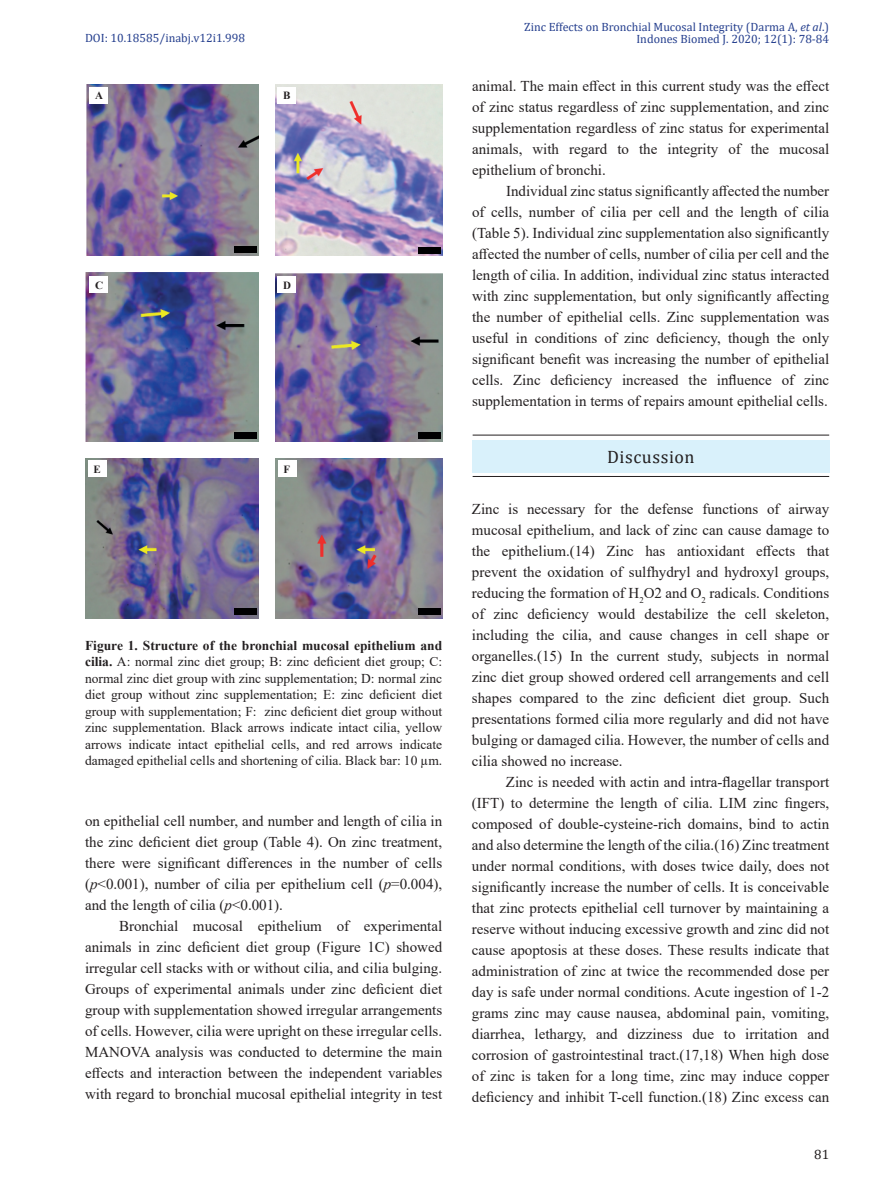
<style>
.page{position:relative;width:893px;height:1191px;background:#fff}
.page>*{position:absolute;margin:0;border:0;box-sizing:border-box;transform-origin:0 0}
.Content_Separator{font:18px "Cambria";letter-spacing:.03em;color:#231f20}
.Body_Text{font:15px/21px "Times New Roman";color:#231f20;text-align:justify}
.Figure_Legend{font:13.5px/16.5px "Times New Roman";color:#231f20;text-align:justify}
.t1{font:13.5px "Cambria";color:#231f20}
.t2{font:12px "Cambria";color:#253f8e}
.t3{font:700 10.95px "Times New Roman";color:#231f20}
.s1{font-style:italic}
.s2{font-weight:700}
</style>
<div class="page">
<img style="left:86px;top:84px;width:357px;height:172px">
<img style="left:85px;top:272px;width:358px;height:170px">
<img style="left:85px;top:458px;width:358px;height:161px">
<div style="left:259px;top:73px;width:15px;height:559px;background:#fff"></div>
<div style="left:234px;top:247px;width:22px;height:6px;background:#000001"></div>
<div style="left:418px;top:248px;width:23px;height:6px;background:#000001"></div>
<div style="left:234px;top:432px;width:22px;height:6px;background:#000001"></div>
<div style="left:418px;top:432px;width:23px;height:6px;background:#000001"></div>
<div style="left:234px;top:609px;width:22px;height:6px;background:#000001"></div>
<div style="left:418px;top:609px;width:23px;height:6px;background:#000001"></div>
<div style="left:90px;top:87px;width:18px;height:16px;background:#fff"></div>
<div style="left:278px;top:87px;width:18px;height:16px;background:#fff"></div>
<div style="left:90px;top:277px;width:18px;height:16px;background:#fff"></div>
<div style="left:278px;top:277px;width:18px;height:16px;background:#fff"></div>
<div style="left:88px;top:461px;width:18px;height:16px;background:#fff"></div>
<div style="left:278px;top:461px;width:18px;height:16px;background:#fff"></div>
<hr style="left:473px;top:435px;width:356px;height:1px;background:#231f20">
<hr style="left:473px;top:476px;width:356px;height:1px;background:#231f20">
<div style="left:472px;top:440px;width:357px;height:32px;background:#d9f1fb"></div>
<p class="t2" style="left:524px;top:19px;width:306px">Zinc Effects on Bronchial Mucosal Integrity (Darma A, <span class="s1">et al</span>.)</p>
<p class="t2" style="left:85px;top:31px;width:162px">DOI: 10.18585/inabj.v12i1.998</p>
<p class="t2" style="left:636px;top:31px;width:194px">Indones Biomed J. 2020; 12(1): 78-84</p>
<p class="t3" style="left:95px;top:88px;width:9px">A</p>
<p class="t3" style="left:283px;top:88px;width:9px">B</p>
<p class="t3" style="left:95px;top:277px;width:10px">C</p>
<p class="t3" style="left:283px;top:277px;width:9px">D</p>
<p class="t3" style="left:94px;top:461px;width:9px">E</p>
<p class="t3" style="left:283px;top:461px;width:8px">F</p>
<p class="Figure_Legend" style="left:85px;top:636px;width:359px"><span class="s2">Figure 1. Structure of the bronchial mucosal epithelium and cilia.</span> A: normal zinc diet group; B: zinc deficient diet group; C: normal zinc diet group with zinc supplementation; D: normal zinc diet group without zinc supplementation; E: zinc deficient diet group with supplementation; F: zinc deficient diet group without zinc supplementation. Black arrows indicate intact cilia, yellow arrows indicate intact epithelial cells, and red arrows indicate damaged epithelial cells and shortening of cilia. Black bar: 10 µm.</p>
<p class="Body_Text" style="left:85px;top:810px;width:359px">on epithelial cell number, and number and length of cilia in the zinc deficient diet group (Table 4). On zinc treatment, there were significant differences in the number of cells (<span class="s1">p</span>&lt;0.001), number of cilia per epithelium cell (<span class="s1">p</span>=0.004), and the length of cilia (<span class="s1">p</span>&lt;0.001).</p>
<p class="Body_Text" style="left:85px;top:915px;width:359px;text-indent:34px">Bronchial mucosal epithelium of experimental animals in zinc deficient diet group (Figure 1C) showed irregular cell stacks with or without cilia, and cilia bulging.<br>Groups of experimental animals under zinc deficient diet group with supplementation showed irregular arrangements of cells. However, cilia were upright on these irregular cells.<br>MANOVA analysis was conducted to determine the main effects and interaction between the independent variables with regard to bronchial mucosal epithelial integrity in test</p>
<p class="Body_Text" style="left:472px;top:75px;width:359px">animal. The main effect in this current study was the effect of zinc status regardless of zinc supplementation, and zinc supplementation regardless of zinc status for experimental animals, with regard to the integrity of the mucosal epithelium of bronchi.</p>
<p class="Body_Text" style="left:472px;top:180px;width:359px;text-indent:34px">Individual zinc status significantly affected the number of cells, number of cilia per cell and the length of cilia (Table 5). Individual zinc supplementation also significantly affected the number of cells, number of cilia per cell and the length of cilia. In addition, individual zinc status interacted with zinc supplementation, but only significantly affecting the number of epithelial cells. Zinc supplementation was useful in conditions of zinc deficiency, though the only significant benefit was increasing the number of epithelial cells. Zinc deficiency increased the influence of zinc supplementation in terms of repairs amount epithelial cells.</p>
<p class="Content_Separator" style="left:607px;top:446px;width:89px">Discussion</p>
<p class="Body_Text" style="left:472px;top:497px;width:359px">Zinc is necessary for the defense functions of airway mucosal epithelium, and lack of zinc can cause damage to the epithelium.(14) Zinc has antioxidant effects that prevent the oxidation of sulfhydryl and hydroxyl groups, reducing the formation of H<sub>2</sub>O2 and O<sub>2</sub> radicals. Conditions of zinc deficiency would destabilize the cell skeleton, including the cilia, and cause changes in cell shape or organelles.(15) In the current study, subjects in normal zinc diet group showed ordered cell arrangements and cell shapes compared to the zinc deficient diet group. Such presentations formed cilia more regularly and did not have bulging or damaged cilia. However, the number of cells and cilia showed no increase.</p>
<p class="Body_Text" style="left:472px;top:770px;width:359px;text-indent:34px">Zinc is needed with actin and intra-flagellar transport (IFT) to determine the length of cilia. LIM zinc fingers, composed of double-cysteine-rich domains, bind to actin and also determine the length of the cilia.(16) Zinc treatment under normal conditions, with doses twice daily, does not significantly increase the number of cells. It is conceivable that zinc protects epithelial cell turnover by maintaining a reserve without inducing excessive growth and zinc did not cause apoptosis at these doses. These results indicate that administration of zinc at twice the recommended dose per day is safe under normal conditions. Acute ingestion of 1-2 grams zinc may cause nausea, abdominal pain, vomiting, diarrhea, lethargy, and dizziness due to irritation and corrosion of gastrointestinal tract.(17,18) When high dose of zinc is taken for a long time, zinc may induce copper deficiency and inhibit T-cell function.(18) Zinc excess can</p>
<p class="t1" style="left:814px;top:1146px;width:16px">81</p>
</div>
